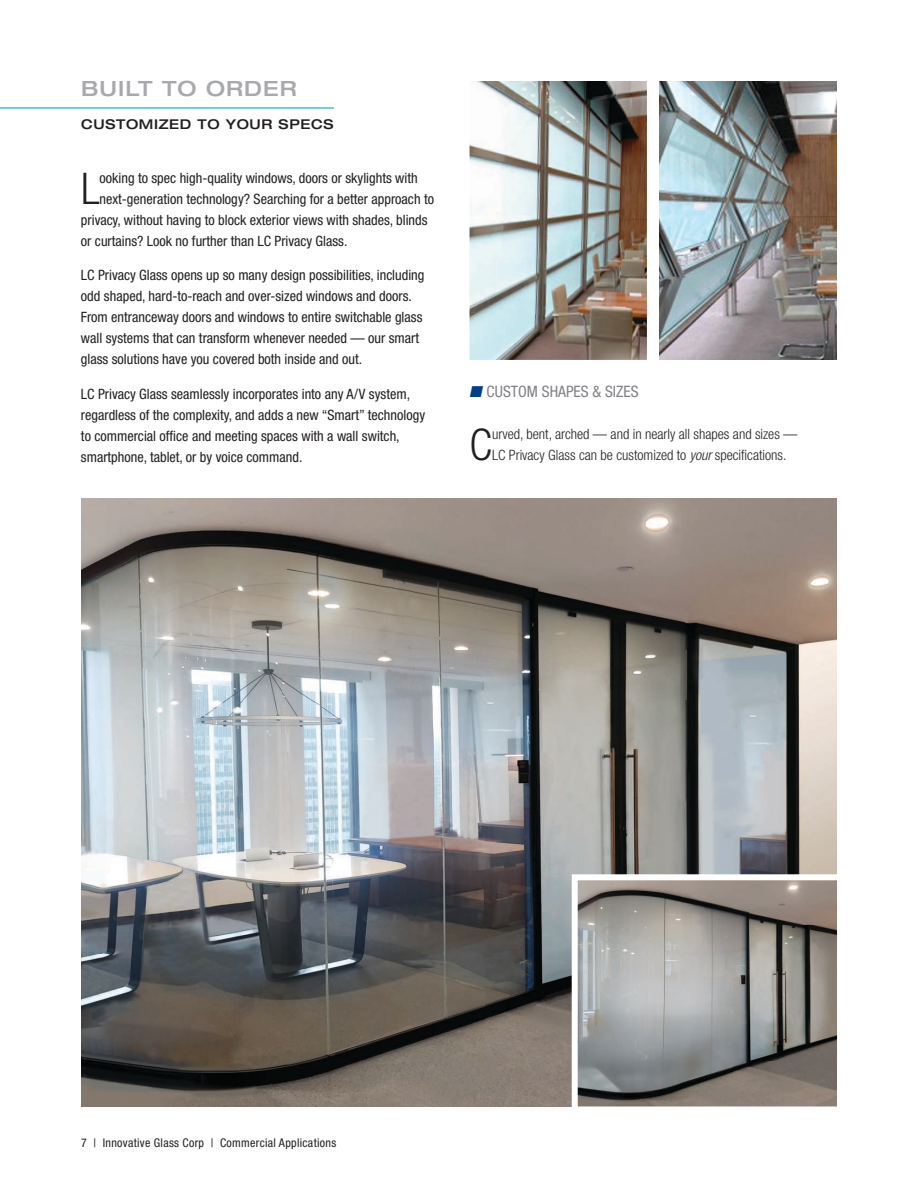
<style>
.page{position:relative;width:918px;height:1188px;background:#fff}
.page>*{position:absolute;margin:0;border:0;box-sizing:border-box;transform-origin:0 0}
.t1{font:300 condensed 43.65px "Helvetica Neue";color:#231f20}
.t2{font:500 expanded 21px "Helvetica Neue";letter-spacing:.05em;color:#a8a9ad}
.t3{font:condensed 15.75px "Helvetica Neue";color:#808285}
.t4{font:condensed 14.25px/21px "Helvetica Neue";color:#231f20}
.t5{font:300 condensed 14.25px/21px "Helvetica Neue";color:#231f20}
.t6{font:500 expanded 13.5px "Helvetica Neue";letter-spacing:.05em;color:#231f20}
.t7{font:condensed 12px "Helvetica Neue";letter-spacing:.025em;color:#231f20}
.s1{color:#014086}
.s2{font-style:italic}
</style>
<div class="page">
<img style="left:470px;top:81px;width:177px;height:231px">
<img style="left:470px;top:312px;width:177px;height:48px">
<img style="left:660px;top:81px;width:177px;height:279px">
<hr style="left:0;top:107px;width:334px;height:2px;background:#00aadc">
<img style="left:81px;top:499px;width:605px;height:303px">
<img style="left:686px;top:499px;width:151px;height:375px">
<img style="left:81px;top:802px;width:403px;height:304px">
<img style="left:484px;top:802px;width:202px;height:102px">
<img style="left:484px;top:904px;width:88px;height:202px">
<img style="left:579px;top:881px;width:257px;height:224px">
<div style="left:572px;top:874px;width:271px;height:238px;border:6px solid #fff"></div>
<h2 class="t2" style="left:81px;top:76px;width:217px">BUILT TO ORDER</h2>
<p class="t6" style="left:81px;top:116px;width:254px">CUSTOMIZED TO YOUR SPECS</p>
<h1 class="t1" style="left:81px;top:163px;width:20px">L</h1>
<p class="t4" style="left:100px;top:167px;width:320px">ooking to spec high-quality windows, doors or skylights with</p>
<p class="t4" style="left:100px;top:188px;width:336px">next-generation technology? Searching for a better approach to</p>
<p class="t4" style="left:81px;top:209px;width:348px">privacy, without having to block exterior views with shades, blinds</p>
<p class="t4" style="left:81px;top:230px;width:268px">or curtains? Look no further than LC Privacy Glass.</p>
<p class="t4" style="left:81px;top:265px;width:345px">LC Privacy Glass opens up so many design possibilities, including odd shaped, hard-to-reach and over-sized windows and doors.<br>From entranceway doors and windows to entire switchable glass wall systems that can transform whenever needed — our smart glass solutions have you covered both inside and out.</p>
<p class="t4" style="left:81px;top:383px;width:346px">LC Privacy Glass seamlessly incorporates into any A/V system, regardless of the complexity, and adds a new “Smart” technology to commercial office and meeting spaces with a wall switch, smartphone, tablet, or by voice command.</p>
<p class="t3" style="left:470px;top:383px;width:171px"><span class="s1">■</span> CUSTOM SHAPES &amp; SIZES</p>
<h1 class="t1" style="left:470px;top:420px;width:24px">C</h1>
<p class="t5" style="left:492px;top:424px;width:307px">urved, bent, arched — and in nearly all shapes and sizes —<br>LC Privacy Glass can be customized to <span class="s2">your</span>specifications.</p>
<p class="t7" style="left:81px;top:1136px;width:257px">7 | Innovative Glass Corp | Commercial Applications</p>
</div>
